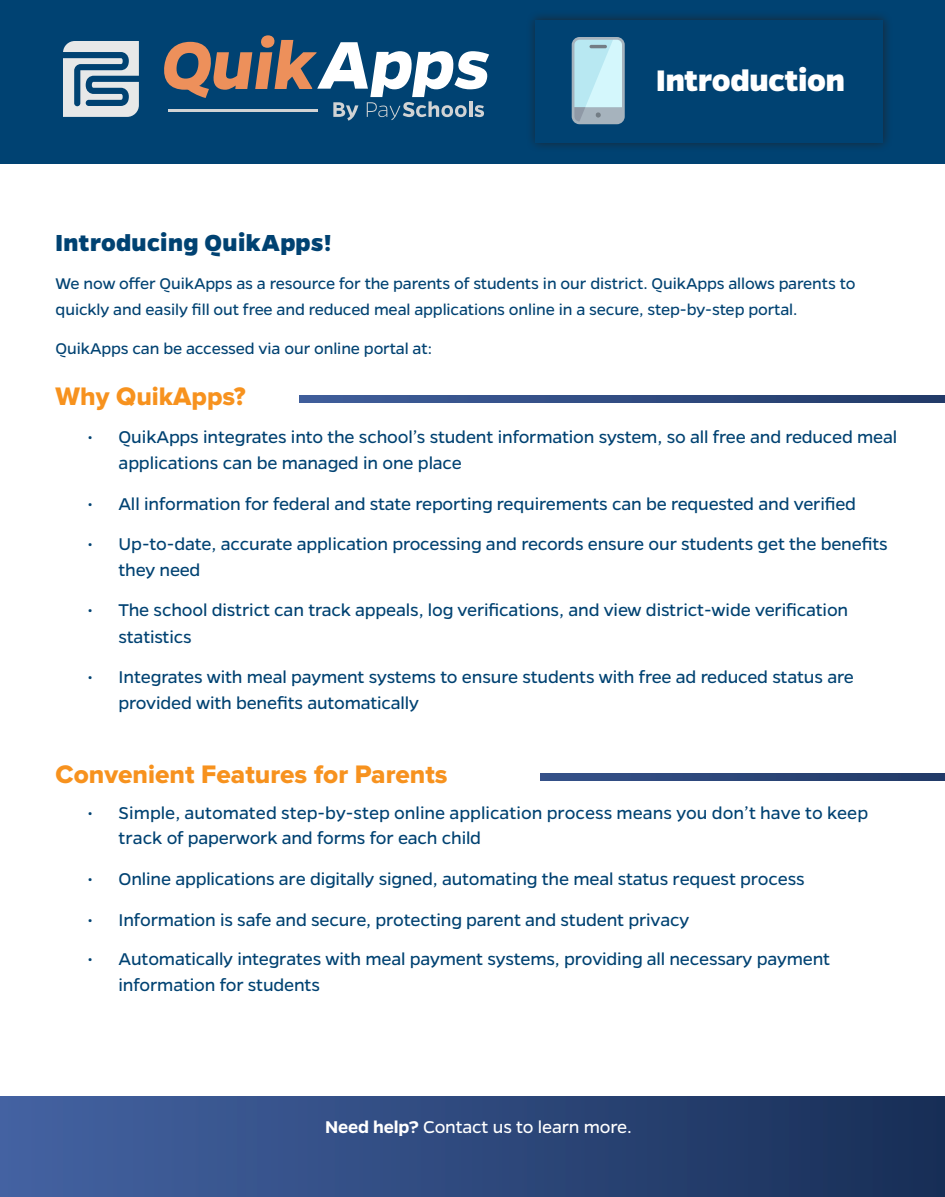
<style>
.page{position:relative;width:945px;height:1197px;background:#fff}
.page>*{position:absolute;margin:0;border:0;box-sizing:border-box;transform-origin:0 0}
.t1{font:800 33.6px "Gentona";letter-spacing:-.01em;color:#fff}
.t2{font:26.25px "Proxima Nova Extrabld";color:#f7921e}
.t3{font:800 26.25px "Gentona";letter-spacing:.015em;color:#004272}
.t4{font:19.25px/26.2px "Gentona";letter-spacing:-.01em;color:#004272}
.t5{font:19.25px "Gentona";letter-spacing:-.01em;color:#fff}
.t6{font:17.5px/26.2px "Gentona";letter-spacing:-.01em;color:#004272}
.s1{font-weight:600}
</style>
<div class="page">
<div style="left:0;top:0;width:945px;height:164px;background:#004272"></div>
<img style="left:0;top:1096px;width:945px;height:101px">
<img style="left:300px;top:395px;width:645px;height:7px">
<img style="left:541px;top:773px;width:404px;height:7px">
<div style="left:526px;top:10px;width:367px;height:142px;background:#231f20;opacity:.75"></div>
<div style="left:536px;top:20px;width:347px;height:122px;background:#004272"></div>
<svg style="left:572px;top:37px;width:53px;height:87px;background:#b8d9e2"></svg>
<hr style="left:590px;top:45px;width:17px;height:3px;background:#737d85;border-radius:2px">
<svg style="left:63px;top:41px;width:76px;height:76px"></svg>
<svg style="left:164px;top:35px;width:325px;height:86px"></svg>
<p class="t1" style="left:656px;top:61px;width:190px">Introduction</p>
<p class="t3" style="left:56px;top:227px;width:277px">Introducing QuikApps!</p>
<p class="t6" style="left:56px;top:270px;width:801px">We now offer QuikApps as a resource for the parents of students in our district. QuikApps allows parents to quickly and easily fill out free and reduced meal applications online in a secure, step-by-step portal.</p>
<p class="t6" style="left:56px;top:335px;width:378px">QuikApps can be accessed via our online portal at:</p>
<p class="t2" style="left:56px;top:382px;width:192px">Why QuikApps?</p>
<p class="t4" style="left:119px;top:424px;width:780px;text-indent:-32px">• QuikApps integrates into the school’s student information system, so all free and reduced meal applications can be managed in one place</p>
<p class="t4" style="left:87px;top:490px;width:771px">• All information for federal and state reporting requirements can be requested and verified</p>
<p class="t4" style="left:119px;top:531px;width:771px;text-indent:-32px">• Up-to-date, accurate application processing and records ensure our students get the benefits they need</p>
<p class="t4" style="left:119px;top:597px;width:731px;text-indent:-32px">• The school district can track appeals, log verifications, and view district-wide verification statistics</p>
<p class="t4" style="left:119px;top:664px;width:737px;text-indent:-32px">• Integrates with meal payment systems to ensure students with free ad reduced status are provided with benefits automatically</p>
<p class="t2" style="left:56px;top:760px;width:394px">Convenient Features for Parents</p>
<p class="t4" style="left:119px;top:801px;width:751px;line-height:25px;text-indent:-32px">• Simple, automated step-by-step online application process means you don’t have to keep track of paperwork and forms for each child</p>
<p class="t4" style="left:87px;top:866px;width:719px">• Online applications are digitally signed, automating the meal status request process</p>
<p class="t4" style="left:87px;top:906px;width:604px">• Information is safe and secure, protecting parent and student privacy</p>
<p class="t4" style="left:119px;top:946px;width:713px;text-indent:-32px">• Automatically integrates with meal payment systems, providing all necessary payment information for students</p>
<p class="t5" style="left:325px;top:1116px;width:308px"><span class="s1">Need help?</span> Contact us to learn more.</p>
</div>
